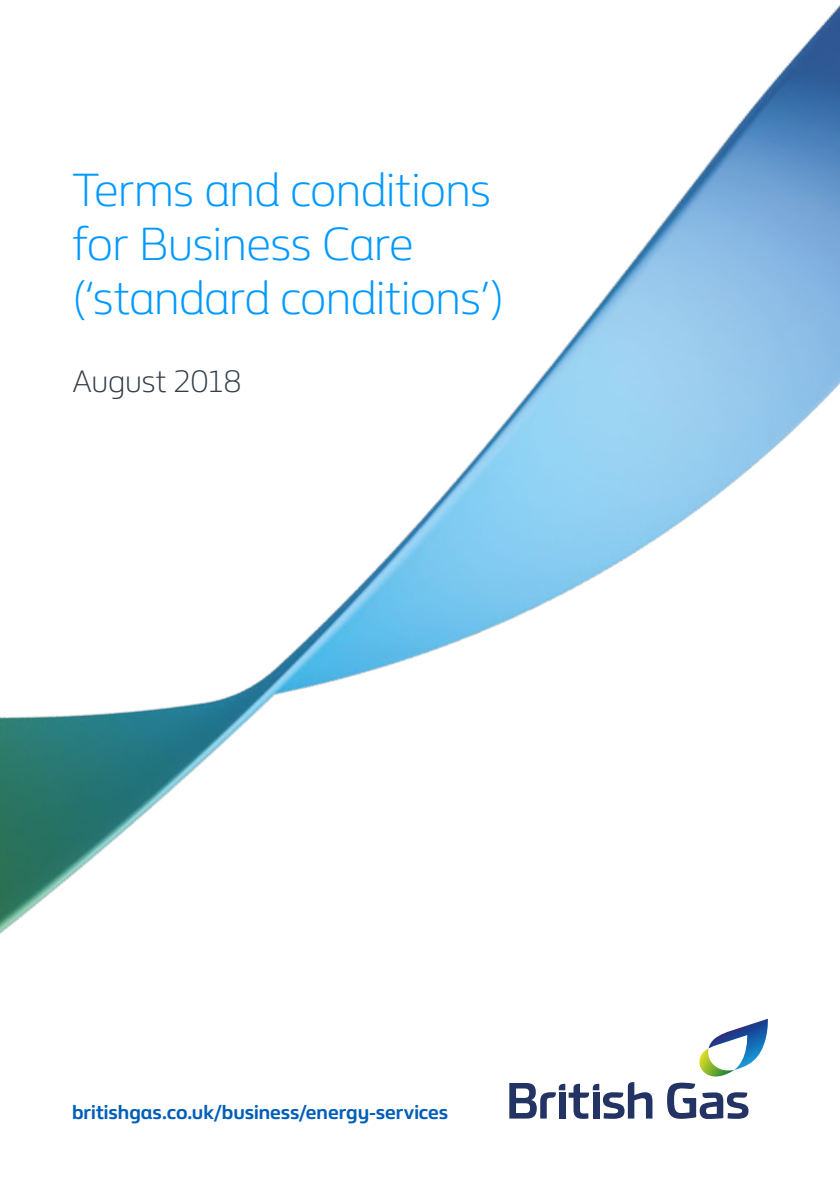
<style>
.page{position:relative;width:840px;height:1191px;background:#fff}
.page>*{position:absolute;margin:0;border:0;box-sizing:border-box;transform-origin:0 0}
.t1{font:300 48px/54px "BG Flame";letter-spacing:-.02em;color:#09f}
.t2{font:300 32px "BG Flame";letter-spacing:-.03em;color:#333f48}
.t3{font:700 20px "BG Flame";letter-spacing:-.005em;color:#005eb8}
</style>
<div class="page">
<img style="left:0;top:6px;width:839px;height:1113px">
<p class="t1" style="left:72px;top:161px;width:433px">Terms and conditions for Business Care (‘standard conditions’)</p>
<p class="t2" style="left:72px;top:360px;width:171px">August 2018</p>
<p class="t3" style="left:72px;top:1098px;width:377px">britishgas.co.uk/business/energy-services</p>
</div>
